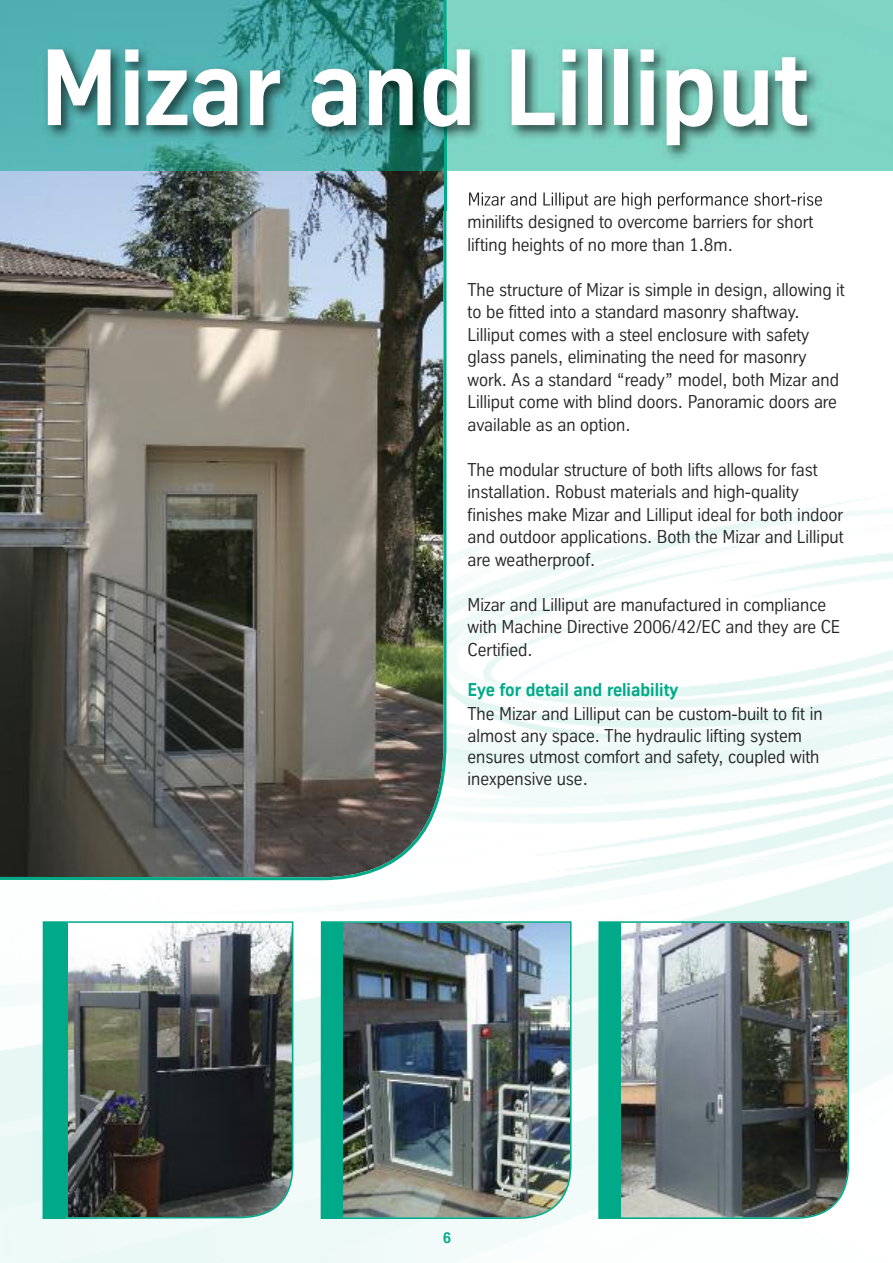
<style>
.page{position:relative;width:893px;height:1263px;background:#fff}
.page>*{position:absolute;margin:0;border:0;box-sizing:border-box;transform-origin:0 0}
.t1{font:700 105px "TK Type";color:#fff}
.t2{font:18px/22.5px "TK Type";color:#272627}
.t3{font:700 18px "TK Type";color:#00a988}
.t4{font:700 15px "TK Type";color:#00a988}
</style>
<div class="page">
<img style="left:0;top:211px;width:893px;height:1052px">
<svg style="left:0;top:211px;width:446px;height:669px;background:#6c6b64"></svg>
<img style="left:446px;top:0;width:447px;height:170px">
<img style="left:0;top:0;width:443px;height:31px">
<img style="left:0;top:170px;width:893px;height:41px">
<img style="left:469px;top:193px;width:132px;height:16px">
<img style="left:0;top:31px;width:446px;height:139px">
<img style="left:43px;top:921px;width:250px;height:298px">
<img style="left:321px;top:921px;width:251px;height:298px">
<div style="left:44px;top:922px;width:21px;height:296px;background:#00a988"></div>
<div style="left:321px;top:922px;width:22px;height:296px;background:#00a988"></div>
<img style="left:598px;top:921px;width:251px;height:298px">
<div style="left:599px;top:922px;width:21px;height:296px;background:#00a988"></div>
<h1 class="t1" style="left:40px;top:32px;width:770px">Mizar and Lilliput</h1>
<p class="t2" style="left:468px;top:211px;width:347px">minilifts designed to overcome barriers for short lifting heights of no more than 1.8m.</p>
<p class="t2" style="left:468px;top:278px;width:379px">The structure of Mizar is simple in design, allowing it to be fitted into a standard masonry shaftway.<br>Lilliput comes with a steel enclosure with safety glass panels, eliminating the need for masonry work. As a standard “ready” model, both Mizar and Lilliput come with blind doors. Panoramic doors are available as an option.</p>
<p class="t2" style="left:468px;top:458px;width:378px">The modular structure of both lifts allows for fast installation. Robust materials and high-quality finishes make Mizar and Lilliput ideal for both indoor and outdoor applications. Both the Mizar and Lilliput are weatherproof.</p>
<p class="t2" style="left:468px;top:593px;width:374px">Mizar and Lilliput are manufactured in compliance with Machine Directive 2006/42/EC and they are CE<br>Certified.</p>
<p class="t3" style="left:468px;top:680px;width:212px">Eye for detail and reliability</p>
<p class="t2" style="left:468px;top:703px;width:356px;line-height:21.6px">The Mizar and Lilliput can be custom-built to fit in almost any space. The hydraulic lifting system ensures utmost comfort and safety, coupled with inexpensive use.</p>
<p class="t4" style="left:443px;top:1229px;width:10px">6</p>
</div>
